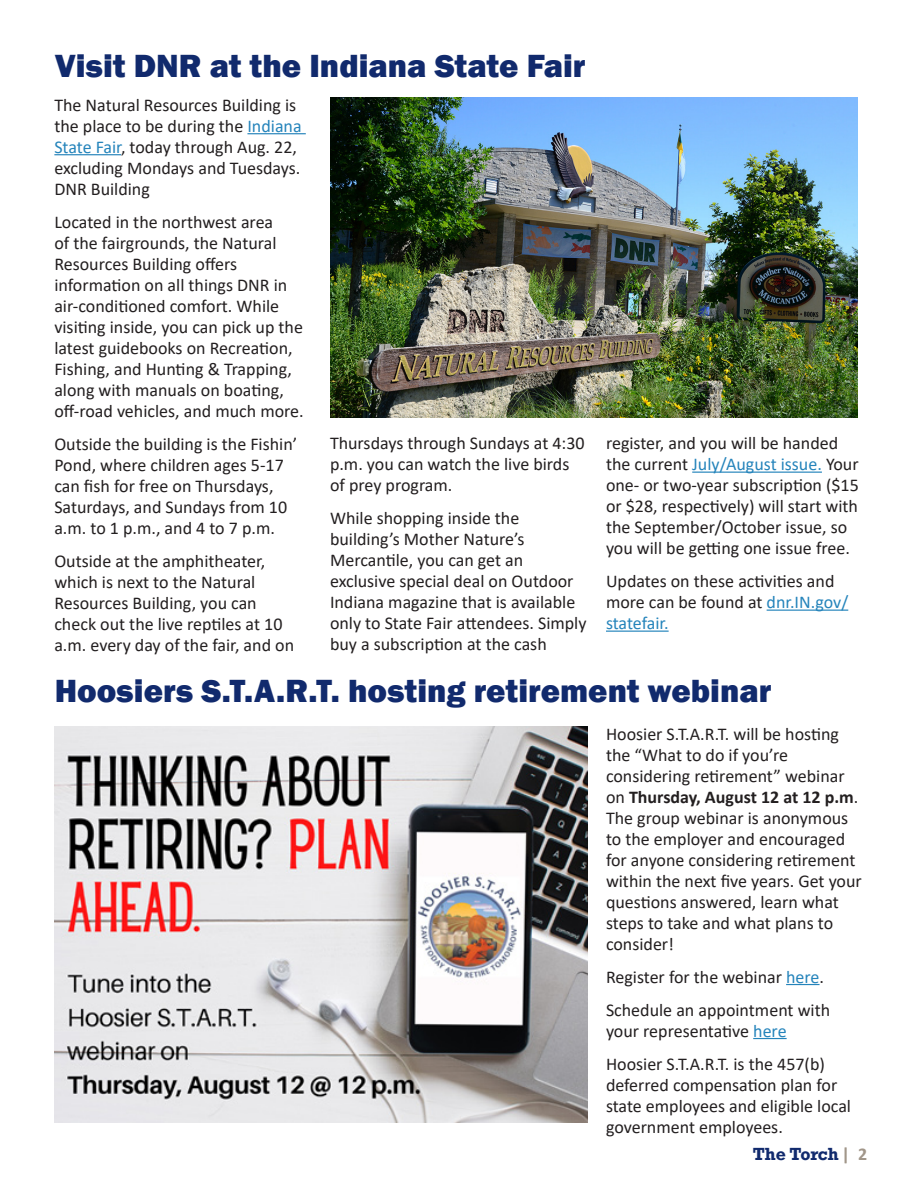
<style>
.page{position:relative;width:918px;height:1188px;background:#fff}
.page>*{position:absolute;margin:0;border:0;box-sizing:border-box;transform-origin:0 0}
.Headline_Regular{font:800 33px "Franklin Gothic";color:#112a6d}
.t1{font:18px/21px "Calibri";color:#231f20}
.t2{font:700 16.5px "Rockwell";letter-spacing:-.015em;color:#112a6d}
.s1{color:#2584bb}
.s2{font-weight:700}
.s3{font-family:"Calibri";font-size:18px;color:#a19689}
</style>
<div class="page">
<hr style="left:247px;top:133px;width:59px;height:1px;background:#2584bb">
<hr style="left:54px;top:154px;width:67px;height:1px;background:#2584bb">
<hr style="left:786px;top:984px;width:34px;height:1px;background:#2584bb">
<hr style="left:753px;top:1038px;width:34px;height:1px;background:#2584bb">
<img style="left:54px;top:726px;width:533px;height:396px">
<img style="left:330px;top:97px;width:527px;height:321px">
<hr style="left:692px;top:472px;width:130px;height:1px;background:#2584bb">
<hr style="left:767px;top:610px;width:81px;height:1px;background:#2584bb">
<hr style="left:606px;top:631px;width:63px;height:1px;background:#2584bb">
<p class="Headline_Regular" style="left:55px;top:45px;width:532px">Visit DNR at the Indiana State Fair</p>
<p class="t1" style="left:54px;top:94px;width:249px">The Natural Resources Building is the place to be during the <span class="s1">Indiana<br>State Fair</span>, today through Aug. 22, excluding Mondays and Tuesdays.<br>DNR Building</p>
<p class="t1" style="left:54px;top:211px;width:251px">Located in the northwest area<br>of the fairgrounds, the Natural<br>Resources Building offers information on all things DNR in air-conditioned comfort. While visiting inside, you can pick up the latest guidebooks on Recreation,<br>Fishing, and Hunting &amp; Trapping, along with manuals on boating, off-road vehicles, and much more.</p>
<p class="t1" style="left:54px;top:433px;width:244px">Outside the building is the Fishin’<br>Pond, where children ages 5-17 can fish for free on Thursdays,<br>Saturdays, and Sundays from 10 a.m. to 1 p.m., and 4 to 7 p.m.</p>
<p class="t1" style="left:54px;top:550px;width:241px">Outside at the amphitheater, which is next to the Natural<br>Resources Building, you can check out the live reptiles at 10 a.m. every day of the fair, and on</p>
<p class="t1" style="left:330px;top:432px;width:256px">Thursdays through Sundays at 4:30 p.m. you can watch the live birds of prey program.</p>
<p class="t1" style="left:330px;top:507px;width:258px">While shopping inside the building’s Mother Nature’s<br>Mercantile, you can get an exclusive special deal on Outdoor<br>Indiana magazine that is available only to State Fair attendees. Simply buy a subscription at the cash</p>
<p class="Headline_Regular" style="left:55px;top:669px;width:718px">Hoosiers S.T.A.R.T. hosting retirement webinar</p>
<p class="t1" style="left:606px;top:723px;width:257px">Hoosier S.T.A.R.T. will be hosting the “What to do if you’re considering retirement” webinar on <span class="s2">Thursday, August 12 at 12 p.m</span>.<br>The group webinar is anonymous to the employer and encouraged for anyone considering retirement within the next five years. Get your questions answered, learn what steps to take and what plans to consider!</p>
<p class="t1" style="left:606px;top:966px;width:220px">Register for the webinar <span class="s1">here</span>.</p>
<p class="t1" style="left:606px;top:999px;width:226px">Schedule an appointment with your representative <span class="s1">here</span></p>
<p class="t1" style="left:606px;top:1053px;width:247px">Hoosier S.T.A.R.T. is the 457(b) deferred compensation plan for state employees and eligible local government employees.</p>
<p class="t1" style="left:606px;top:432px;width:254px">register, and you will be handed the current <span class="s1">July/August issue.</span> Your one- or two-year subscription ($15 or $28, respectively) will start with the September/October issue, so you will be getting one issue free.</p>
<p class="t1" style="left:606px;top:570px;width:244px">Updates on these activities and more can be found at <span class="s1">dnr.IN.gov/ statefair.</span></p>
<p class="t2" style="left:753px;top:1143px;width:116px">The Torch <span class="s3">| 2</span></p>
</div>
